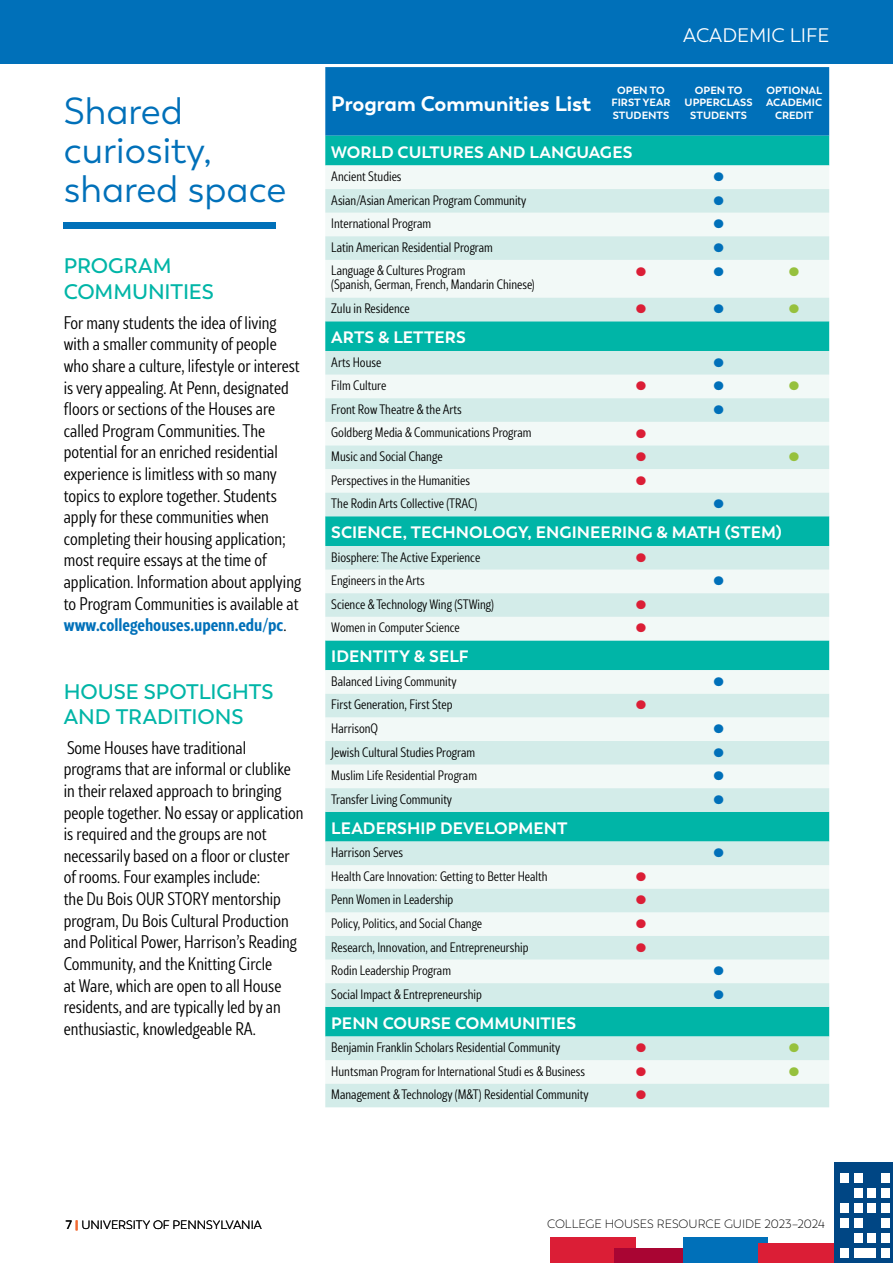
<style>
.page{position:relative;width:893px;height:1263px;background:#fff}
.page>*{position:absolute;margin:0;border:0;box-sizing:border-box;transform-origin:0 0}
.t1{font:37.5px/39px "Trenda";color:#0070b9}
.t2{font:600 21px/25.2px "Trenda";letter-spacing:-.005em;color:#00b5a7}
.t3{font:700 21px "Trenda";color:#fff}
.t4{font:19.5px "Trenda";color:#fff}
.t5{font:300 18px/21.6px "Rival Sans Narrow";color:#000}
.t6{font:700 16.5px "Trenda";letter-spacing:.005em;color:#fff}
.t7{font:700 15px "Rival Sans Narrow";color:#0070b9;scale:1.35 1}
.t8{font:700 15px "Rival Sans Narrow";color:#db1e36;scale:1.35 1}
.t9{font:700 15px "Rival Sans Narrow";color:#96c13d;scale:1.35 1}
.t10{font:300 13.5px/13.5px "Rival Sans Narrow";color:#000}
.t11{font:300 12px "Trenda";color:#000}
.t12{font:700 10.5px/12.6px "Trenda";color:#fff;text-align:center}
.s1{font-weight:700;color:#0070b9}
.s2{font-weight:400}
.s3{font-weight:900;color:#f26a32}
</style>
<div class="page">
<div style="left:550px;top:1237px;width:86px;height:26px;background:#db1e36"></div>
<div style="left:614px;top:1248px;width:73px;height:15px;background:#a90533"></div>
<div style="left:684px;top:1237px;width:84px;height:26px;background:#0070b9"></div>
<div style="left:834px;top:1162px;width:59px;height:101px;background:#004684"></div>
<div style="left:759px;top:1243px;width:75px;height:20px;background:#db1e36"></div>
<div style="left:840px;top:1173px;width:9px;height:10px;background:#fff"></div>
<div style="left:854px;top:1173px;width:8px;height:10px;background:#fff"></div>
<div style="left:881px;top:1173px;width:9px;height:10px;background:#fff"></div>
<div style="left:854px;top:1188px;width:8px;height:10px;background:#fff"></div>
<div style="left:867px;top:1188px;width:9px;height:10px;background:#fff"></div>
<div style="left:881px;top:1188px;width:9px;height:10px;background:#fff"></div>
<div style="left:840px;top:1203px;width:9px;height:10px;background:#fff"></div>
<div style="left:854px;top:1203px;width:8px;height:10px;background:#fff"></div>
<div style="left:867px;top:1203px;width:9px;height:10px;background:#fff"></div>
<div style="left:881px;top:1203px;width:9px;height:10px;background:#fff"></div>
<div style="left:840px;top:1218px;width:9px;height:10px;background:#fff"></div>
<div style="left:854px;top:1218px;width:8px;height:10px;background:#fff"></div>
<div style="left:881px;top:1218px;width:9px;height:10px;background:#fff"></div>
<div style="left:854px;top:1233px;width:8px;height:10px;background:#fff"></div>
<div style="left:867px;top:1233px;width:9px;height:10px;background:#fff"></div>
<div style="left:881px;top:1233px;width:9px;height:10px;background:#fff"></div>
<div style="left:840px;top:1248px;width:9px;height:10px;background:#fff"></div>
<div style="left:854px;top:1248px;width:22px;height:10px;background:#fff"></div>
<div style="left:881px;top:1248px;width:9px;height:10px;background:#fff"></div>
<div style="left:0;top:0;width:893px;height:64px;background:#0070b9"></div>
<div style="left:325px;top:67px;width:504px;height:69px;background:#0070b9"></div>
<div style="left:325px;top:136px;width:504px;height:29px;background:#00b5a7"></div>
<div style="left:325px;top:165px;width:504px;height:24px;background:#f2f9f7"></div>
<svg style="left:325px;top:189px;width:504px;height:918px;fill:#d3ece9"></svg>
<div style="left:63px;top:223px;width:213px;height:6px;background:#0070b9"></div>
<h1 class="t1" style="left:64px;top:92px;width:224px">Shared curiosity, shared space</h1>
<h2 class="t2" style="left:64px;top:254px;width:152px">PROGRAM<br>COMMUNITIES</h2>
<p class="t5" style="left:64px;top:312px;width:239px">For many students the idea of living with a smaller community of people who share a culture, lifestyle or interest is very appealing. At Penn, designated floors or sections of the Houses are called Program Communities. The potential for an enriched residential experience is limitless with so many topics to explore together. Students apply for these communities when completing their housing application; most require essays at the time of application. Information about applying to Program Communities is available at <span class="s1">www.collegehouses.upenn.edu/pc</span>.</p>
<h2 class="t2" style="left:64px;top:679px;width:211px">HOUSE SPOTLIGHTS<br>AND TRADITIONS</h2>
<p class="t5" style="left:64px;top:737px;width:241px">Some Houses have traditional programs that are informal or clublike in their relaxed approach to bringing people together. No essay or application is required and the groups are not necessarily based on a floor or cluster of rooms. Four examples include:<br>the Du Bois OUR STORY mentorship program, Du Bois Cultural Production and Political Power, Harrison’s Reading Community, and the Knitting Circle<br>at Ware, which are open to all House residents, and are typically led by an enthusiastic, knowledgeable RA.</p>
<h3 class="t4" style="left:683px;top:24px;width:147px">ACADEMIC LIFE</h3>
<h2 class="t3" style="left:331px;top:91px;width:262px">Program Communities List</h2>
<p class="t12" style="left:611px;top:84px;width:61px">OPEN TO<br>FIRST YEAR<br>STUDENTS</p>
<p class="t12" style="left:685px;top:84px;width:69px">OPEN TO<br>UPPERCLASS<br>STUDENTS</p>
<p class="t12" style="left:766px;top:84px;width:58px">OPTIONAL<br>ACADEMIC<br>CREDIT</p>
<p class="t6" style="left:331px;top:142px;width:303px">WORLD CULTURES AND LANGUAGES</p>
<p class="t10" style="left:331px;top:170px;width:72px">Ancient Studies</p>
<p class="t7" style="left:713px;top:166px;width:9px">⬤</p>
<p class="t10" style="left:331px;top:193px;width:197px">Asian/Asian American Program Community</p>
<p class="t7" style="left:713px;top:189px;width:9px">⬤</p>
<p class="t10" style="left:331px;top:217px;width:101px">International Program</p>
<p class="t7" style="left:713px;top:213px;width:9px">⬤</p>
<p class="t10" style="left:331px;top:240px;width:163px">Latin American Residential Program</p>
<p class="t7" style="left:713px;top:236px;width:9px">⬤</p>
<p class="t10" style="left:331px;top:264px;width:205px">Language &amp; Cultures Program<br>(Spanish, German, French, Mandarin Chinese)</p>
<p class="t8" style="left:636px;top:260px;width:9px">⬤</p>
<p class="t7" style="left:713px;top:260px;width:9px">⬤</p>
<p class="t9" style="left:789px;top:260px;width:9px">⬤</p>
<p class="t10" style="left:331px;top:302px;width:80px">Zulu in Residence</p>
<p class="t8" style="left:636px;top:298px;width:9px">⬤</p>
<p class="t7" style="left:713px;top:298px;width:9px">⬤</p>
<p class="t9" style="left:789px;top:298px;width:9px">⬤</p>
<p class="t6" style="left:331px;top:327px;width:136px">ARTS &amp; LETTERS</p>
<p class="t10" style="left:331px;top:355px;width:51px">Arts House</p>
<p class="t7" style="left:713px;top:351px;width:9px">⬤</p>
<p class="t10" style="left:331px;top:379px;width:56px">Film Culture</p>
<p class="t8" style="left:636px;top:375px;width:9px">⬤</p>
<p class="t7" style="left:713px;top:375px;width:9px">⬤</p>
<p class="t9" style="left:789px;top:375px;width:9px">⬤</p>
<p class="t10" style="left:331px;top:402px;width:132px">Front Row Theatre &amp; the Arts</p>
<p class="t7" style="left:713px;top:398px;width:9px">⬤</p>
<p class="t10" style="left:331px;top:426px;width:202px">Goldberg Media &amp; Communications Program</p>
<p class="t8" style="left:636px;top:422px;width:9px">⬤</p>
<p class="t10" style="left:331px;top:449px;width:113px">Music and Social Change</p>
<p class="t8" style="left:636px;top:445px;width:9px">⬤</p>
<p class="t9" style="left:789px;top:445px;width:9px">⬤</p>
<p class="t10" style="left:331px;top:473px;width:140px">Perspectives in the Humanities</p>
<p class="t8" style="left:636px;top:469px;width:9px">⬤</p>
<p class="t10" style="left:331px;top:497px;width:147px">The Rodin Arts Collective (TRAC)</p>
<p class="t7" style="left:713px;top:493px;width:9px">⬤</p>
<p class="t6" style="left:331px;top:522px;width:452px">SCIENCE, TECHNOLOGY, ENGINEERING &amp; MATH (STEM)</p>
<p class="t10" style="left:331px;top:550px;width:150px">Biosphere: The Active Experience</p>
<p class="t8" style="left:636px;top:546px;width:9px">⬤</p>
<p class="t10" style="left:331px;top:574px;width:95px">Engineers in the Arts</p>
<p class="t7" style="left:713px;top:570px;width:9px">⬤</p>
<p class="t10" style="left:331px;top:597px;width:164px">Science &amp; Technology Wing (STWing)</p>
<p class="t8" style="left:636px;top:593px;width:9px">⬤</p>
<p class="t10" style="left:331px;top:621px;width:130px">Women in Computer Science</p>
<p class="t8" style="left:636px;top:617px;width:9px">⬤</p>
<p class="t6" style="left:331px;top:646px;width:139px">IDENTITY &amp; SELF</p>
<p class="t10" style="left:331px;top:674px;width:127px">Balanced Living Community</p>
<p class="t7" style="left:713px;top:670px;width:9px">⬤</p>
<p class="t10" style="left:331px;top:698px;width:123px">First Generation, First Step</p>
<p class="t8" style="left:636px;top:694px;width:9px">⬤</p>
<p class="t10" style="left:331px;top:721px;width:48px">HarrisonQ</p>
<p class="t7" style="left:713px;top:717px;width:9px">⬤</p>
<p class="t10" style="left:331px;top:745px;width:145px">Jewish Cultural Studies Program</p>
<p class="t7" style="left:713px;top:741px;width:9px">⬤</p>
<p class="t10" style="left:331px;top:769px;width:147px">Muslim Life Residential Program</p>
<p class="t7" style="left:713px;top:765px;width:9px">⬤</p>
<p class="t10" style="left:331px;top:792px;width:122px">Transfer Living Community</p>
<p class="t7" style="left:713px;top:788px;width:9px">⬤</p>
<p class="t6" style="left:331px;top:818px;width:238px">LEADERSHIP DEVELOPMENT</p>
<p class="t10" style="left:331px;top:846px;width:73px">Harrison Serves</p>
<p class="t7" style="left:713px;top:842px;width:9px">⬤</p>
<p class="t10" style="left:331px;top:869px;width:218px">Health Care Innovation: Getting to Better Health</p>
<p class="t8" style="left:636px;top:865px;width:9px">⬤</p>
<p class="t10" style="left:331px;top:893px;width:124px">Penn Women in Leadership</p>
<p class="t8" style="left:636px;top:889px;width:9px">⬤</p>
<p class="t10" style="left:331px;top:916px;width:152px">Policy, Politics, and Social Change</p>
<p class="t8" style="left:636px;top:912px;width:9px">⬤</p>
<p class="t10" style="left:331px;top:940px;width:199px">Research, Innovation, and Entrepreneurship</p>
<p class="t8" style="left:636px;top:936px;width:9px">⬤</p>
<p class="t10" style="left:331px;top:964px;width:121px">Rodin Leadership Program</p>
<p class="t7" style="left:713px;top:960px;width:9px">⬤</p>
<p class="t10" style="left:331px;top:987px;width:152px">Social Impact &amp; Entrepreneurship</p>
<p class="t7" style="left:713px;top:983px;width:9px">⬤</p>
<p class="t6" style="left:331px;top:1012px;width:246px">PENN COURSE COMMUNITIES</p>
<p class="t10" style="left:331px;top:1041px;width:231px">Benjamin Franklin Scholars Residential Community</p>
<p class="t8" style="left:636px;top:1036px;width:9px">⬤</p>
<p class="t9" style="left:789px;top:1036px;width:9px">⬤</p>
<p class="t10" style="left:331px;top:1064px;width:255px">Huntsman Program for International Studi es &amp; Business</p>
<p class="t8" style="left:636px;top:1060px;width:9px">⬤</p>
<p class="t9" style="left:789px;top:1060px;width:9px">⬤</p>
<p class="t10" style="left:331px;top:1088px;width:259px">Management &amp; Technology (M&amp;T) Residential Community</p>
<p class="t8" style="left:636px;top:1084px;width:9px">⬤</p>
<p class="t11" style="left:66px;top:1218px;width:197px"><span class="s2">7</span> <span class="s3">|</span> UNIVERSITY OF PENNSYLVANIA</p>
<p class="t11" style="left:547px;top:1217px;width:279px">COLLEGE HOUSES RESOURCE GUIDE 2023–2024</p>
</div>
